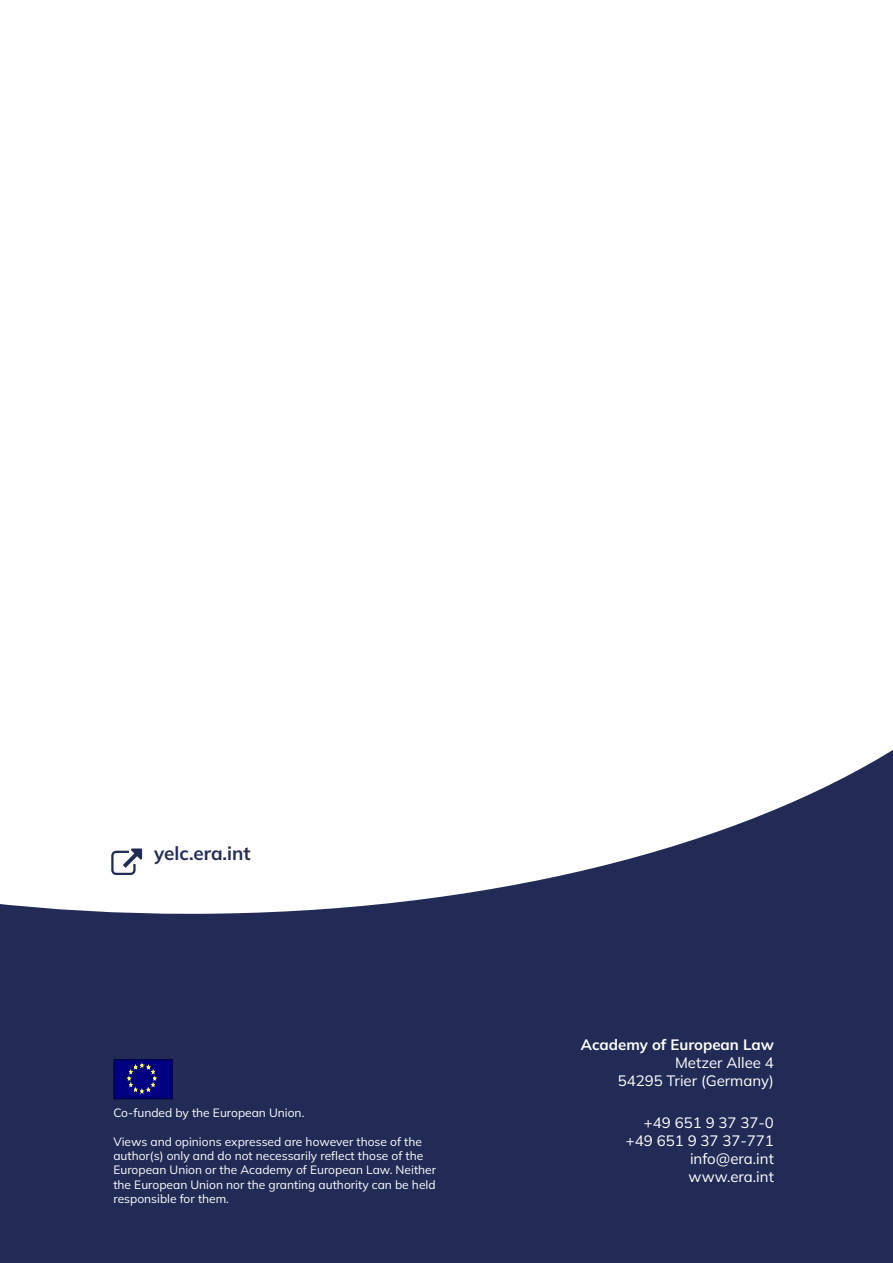
<style>
.page{position:relative;width:893px;height:1263px;background:#fff}
.page>*{position:absolute;margin:0;border:0;box-sizing:border-box;transform-origin:0 0}
.t1{font:700 18.75px "Mulish";color:#222c54}
.t2{font:15px/18px "Mulish";color:#fff;text-align:right}
.t3{font:700 15px "Mulish";color:#fff}
.t4{font:12px/14.4px "Mulish";color:#fff}
</style>
<div class="page">
<svg style="left:0;top:750px;width:893px;height:513px;fill:#212b55"></svg>
<div style="left:114px;top:1060px;width:58px;height:39px;background:#000080"></div>
<div style="left:113px;top:1059px;width:60px;height:40px;border:1px solid #00004c"></div>
<svg style="left:127px;top:1063px;width:30px;height:31px"></svg>
<svg style="left:111px;top:848px;width:31px;height:27px"></svg>
<h1 class="t1" style="left:154px;top:840px;width:98px">yelc.era.int</h1>
<p class="t4" style="left:113px;top:1105px;width:193px">Co-funded by the European Union.</p>
<p class="t4" style="left:113px;top:1134px;width:324px">Views and opinions expressed are however those of the author(s) only and do not necessarily reflect those of the European Union or the Academy of European Law. Neither the European Union nor the granting authority can be held responsible for them.</p>
<p class="t3" style="left:581px;top:1034px;width:194px">Academy of European Law</p>
<p class="t2" style="left:618px;top:1053px;width:158px">Metzer Allee 4<br>54295 Trier (Germany)</p>
<p class="t2" style="left:626px;top:1113px;width:150px">+49 651 9 37 37-0 +49 651 9 37 37-771 info@era.int www.era.int</p>
</div>
